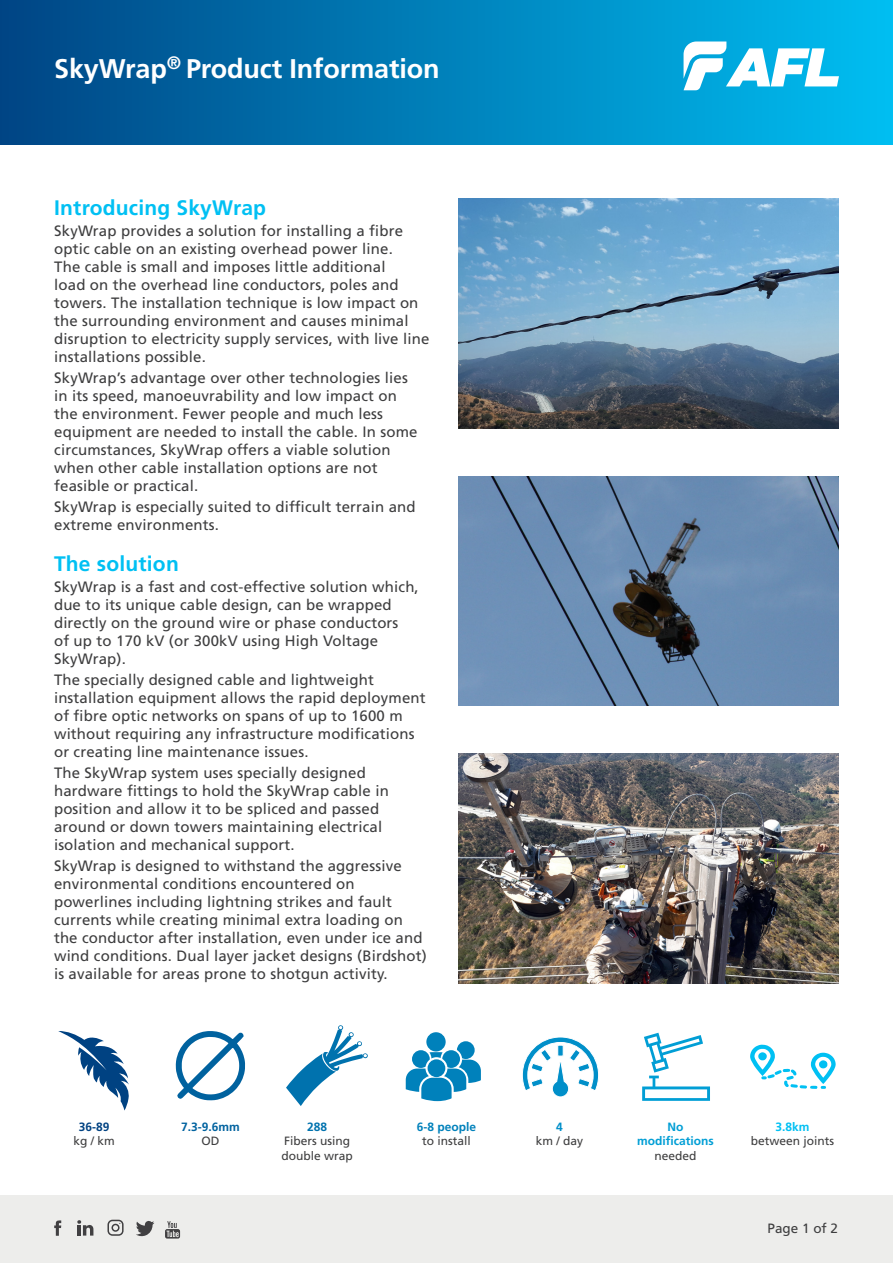
<style>
.page{position:relative;width:893px;height:1263px;background:#fff}
.page>*{position:absolute;margin:0;border:0;box-sizing:border-box;transform-origin:0 0}
.t1{font:700 27px "Frutiger LT Std";letter-spacing:-.005em;color:#fff}
.t2{font:700 21px "Frutiger LT Std";letter-spacing:.01em;color:#00c0f3}
.t3{font:15px/18px "Frutiger LT Std";letter-spacing:.01em;color:#3e3e3f}
.t4{font:13.5px "Frutiger LT Std";color:#3e3e3f}
.t5{font:12px/14.4px "Frutiger LT Std";color:#3e3e3f}
.t6{font:700 12px/14.4px "Frutiger LT Std";color:#019ed5;text-align:center}
.t7{font:700 12px/14.4px "Frutiger LT Std";color:#0081bb;text-align:center}
.t8{font:700 12px "Frutiger LT Std";color:#00629f}
.t9{font:700 12px "Frutiger LT Std";color:#00c0f3}
.t10{font:700 12px "Frutiger LT Std";color:#004282}
.t11{font:700 12px "Frutiger LT Std";color:#0072ae}
.t12{font:700 12px "Frutiger LT Std";color:#008fc9}
.s1{font-weight:400;color:#3e3e3f}
</style>
<div class="page">
<div style="left:0;top:1195px;width:893px;height:68px;background:#ededeb"></div>
<svg style="left:136px;top:1221px;width:18px;height:15px"></svg>
<svg style="left:77px;top:1220px;width:16px;height:15px"></svg>
<svg style="left:54px;top:1220px;width:7px;height:16px"></svg>
<svg style="left:107px;top:1220px;width:17px;height:16px"></svg>
<svg style="left:165px;top:1221px;width:15px;height:17px"></svg>
<div style="left:0;top:0;width:893px;height:145px;background:linear-gradient(to right,#004484,#00bef2)"></div>
<svg style="left:684px;top:42px;width:155px;height:48px"></svg>
<svg style="left:406px;top:1032px;width:75px;height:69px"></svg>
<svg style="left:58px;top:1031px;width:71px;height:79px"></svg>
<svg style="left:522px;top:1037px;width:77px;height:60px"></svg>
<svg style="left:642px;top:1033px;width:68px;height:68px"></svg>
<svg style="left:750px;top:1044px;width:86px;height:45px"></svg>
<svg style="left:175px;top:1031px;width:70px;height:70px"></svg>
<svg style="left:286px;top:1025px;width:82px;height:81px"></svg>
<img style="left:459px;top:199px;width:380px;height:229px">
<img style="left:459px;top:476px;width:380px;height:230px">
<img style="left:459px;top:754px;width:380px;height:229px">
<h1 class="t1" style="left:54px;top:52px;width:387px">SkyWrap<sup>®</sup> Product Information</h1>
<p class="t2" style="left:54px;top:195px;width:213px">Introducing SkyWrap</p>
<p class="t3" style="left:54px;top:221px;width:377px">SkyWrap provides a solution for installing a fibre optic cable on an existing overhead power line.<br>The cable is small and imposes little additional<br>load on the overhead line conductors, poles and towers. The installation technique is low impact on the surrounding environment and causes minimal disruption to electricity supply services, with live line installations possible.</p>
<p class="t3" style="left:54px;top:368px;width:365px">SkyWrap’s advantage over other technologies lies in its speed, manoeuvrability and low impact on the environment. Fewer people and much less equipment are needed to install the cable. In some circumstances, SkyWrap offers a viable solution when other cable installation options are not feasible or practical.</p>
<p class="t3" style="left:54px;top:497px;width:363px">SkyWrap is especially suited to difficult terrain and extreme environments.</p>
<p class="t2" style="left:54px;top:551px;width:126px">The solution</p>
<p class="t3" style="left:54px;top:577px;width:366px">SkyWrap is a fast and cost-effective solution which, due to its unique cable design, can be wrapped directly on the ground wire or phase conductors<br>of up to 170 kV (or 300kV using High Voltage SkyWrap).</p>
<p class="t3" style="left:54px;top:670px;width:373px">The specially designed cable and lightweight installation equipment allows the rapid deployment of fibre optic networks on spans of up to 1600 m without requiring any infrastructure modifications or creating line maintenance issues.</p>
<p class="t3" style="left:54px;top:764px;width:336px">The SkyWrap system uses specially designed hardware fittings to hold the SkyWrap cable in position and allow it to be spliced and passed around or down towers maintaining electrical isolation and mechanical support.</p>
<p class="t3" style="left:54px;top:857px;width:374px">SkyWrap is designed to withstand the aggressive environmental conditions encountered on powerlines including lightning strikes and fault currents while creating minimal extra loading on the conductor after installation, even under ice and wind conditions. Dual layer jacket designs (Birdshot) is available for areas prone to shotgun activity.</p>
<p class="t10" style="left:79px;top:1120px;width:32px">36-89</p>
<p class="t5" style="left:73px;top:1134px;width:43px">kg / km</p>
<p class="t8" style="left:181px;top:1120px;width:60px">7.3-9.6mm</p>
<p class="t5" style="left:202px;top:1134px;width:19px">OD</p>
<p class="t11" style="left:307px;top:1120px;width:22px">288</p>
<p class="t5" style="left:281px;top:1134px;width:73px">Fibers using double wrap</p>
<p class="t7" style="left:417px;top:1120px;width:61px">6-8 people <span class="s1">to install</span></p>
<p class="t12" style="left:556px;top:1120px;width:8px">4</p>
<p class="t5" style="left:536px;top:1134px;width:49px">km / day</p>
<p class="t6" style="left:667px;top:1120px;width:17px">No</p>
<p class="t6" style="left:637px;top:1134px;width:78px">modifications <span class="s1">needed</span></p>
<p class="t9" style="left:775px;top:1120px;width:36px">3.8km</p>
<p class="t5" style="left:751px;top:1134px;width:85px">between joints</p>
<p class="t4" style="left:767px;top:1221px;width:72px">Page 1 of 2</p>
</div>
